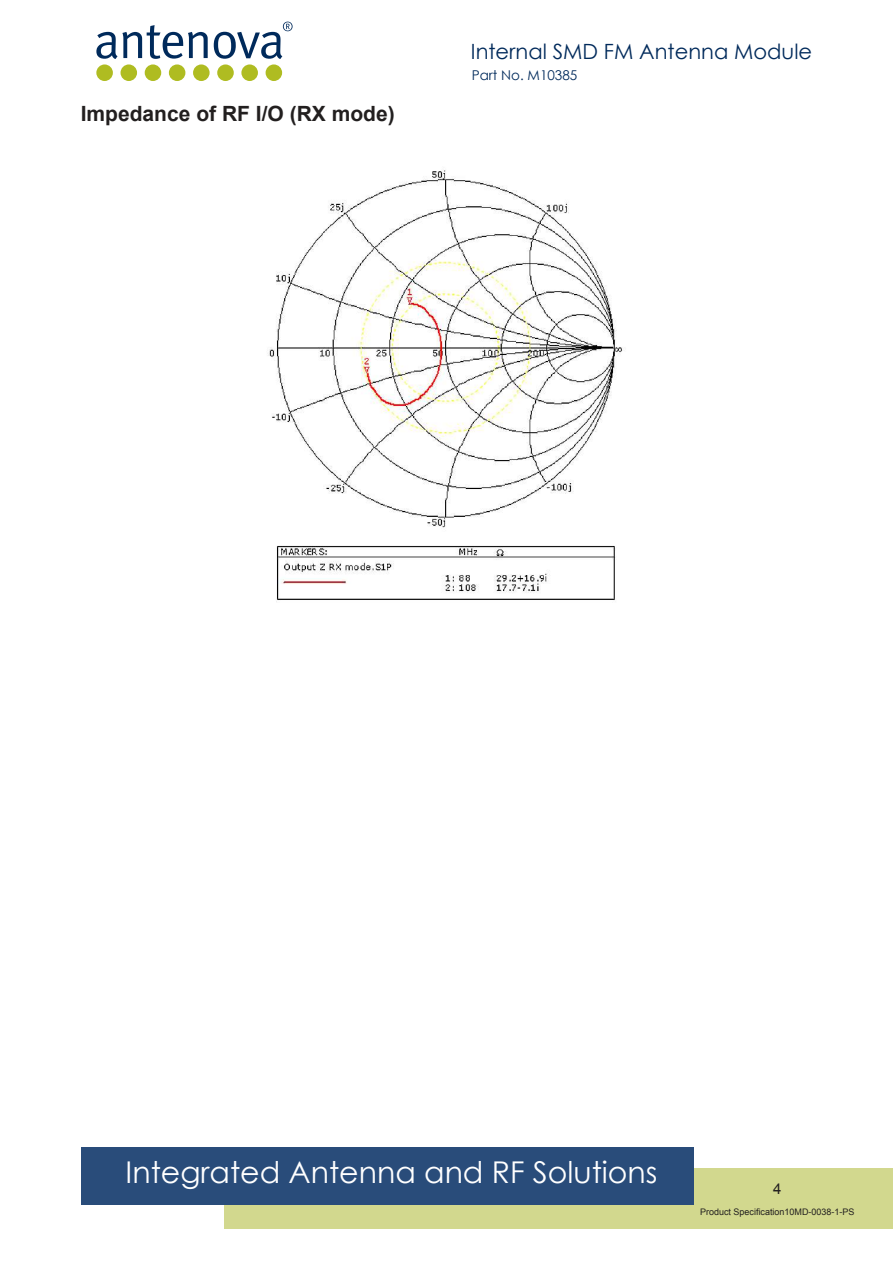
<style>
.page{position:relative;width:893px;height:1263px;background:#fff}
.page>*{position:absolute;margin:0;border:0;box-sizing:border-box;transform-origin:0 0}
.t1{font:30px "Century Gothic";color:#fff}
.t2{font:21px "Century Gothic";color:#002a5b}
.t3{font:700 21px "Arial";color:#221f1f}
.t4{font:13.5px "Century Gothic";color:#002a5b}
.t5{font:9px "Arial";color:#221f1f}
</style>
<div class="page">
<svg style="left:96px;top:25px;width:112px;height:34px"></svg>
<svg style="left:214px;top:22px;width:79px;height:37px"></svg>
<div style="left:96px;top:64px;width:17px;height:17px;background:#afbc21;border-radius:50%"></div>
<div style="left:266px;top:64px;width:16px;height:17px;background:#afbc21;border-radius:50%"></div>
<div style="left:241px;top:64px;width:17px;height:17px;background:#afbc21;border-radius:50%"></div>
<div style="left:217px;top:64px;width:17px;height:17px;background:#afbc21;border-radius:50%"></div>
<div style="left:193px;top:64px;width:17px;height:17px;background:#afbc21;border-radius:50%"></div>
<div style="left:169px;top:64px;width:16px;height:17px;background:#afbc21;border-radius:50%"></div>
<div style="left:145px;top:64px;width:16px;height:17px;background:#afbc21;border-radius:50%"></div>
<div style="left:121px;top:64px;width:16px;height:17px;background:#afbc21;border-radius:50%"></div>
<div style="left:224px;top:1168px;width:669px;height:61px;background:#d2d88e"></div>
<div style="left:81px;top:1148px;width:613px;height:57px;background:#294c7a"></div>
<img style="left:268px;top:170px;width:355px;height:432px">
<h2 class="t3" style="left:81px;top:106px;width:315px">Impedance of RF I/O (RX mode)</h2>
<h2 class="t2" style="left:471px;top:43px;width:343px">Internal SMD FM Antenna Module</h2>
<h3 class="t4" style="left:472px;top:70px;width:107px">Part No. M10385</h3>
<h1 class="t1" style="left:126px;top:1161px;width:533px">Integrated Antenna and RF Solutions</h1>
<p class="t5" style="left:700px;top:1206px;width:156px">Product Speci昀椀cation10MD-0038-1-PS</p>
</div>
